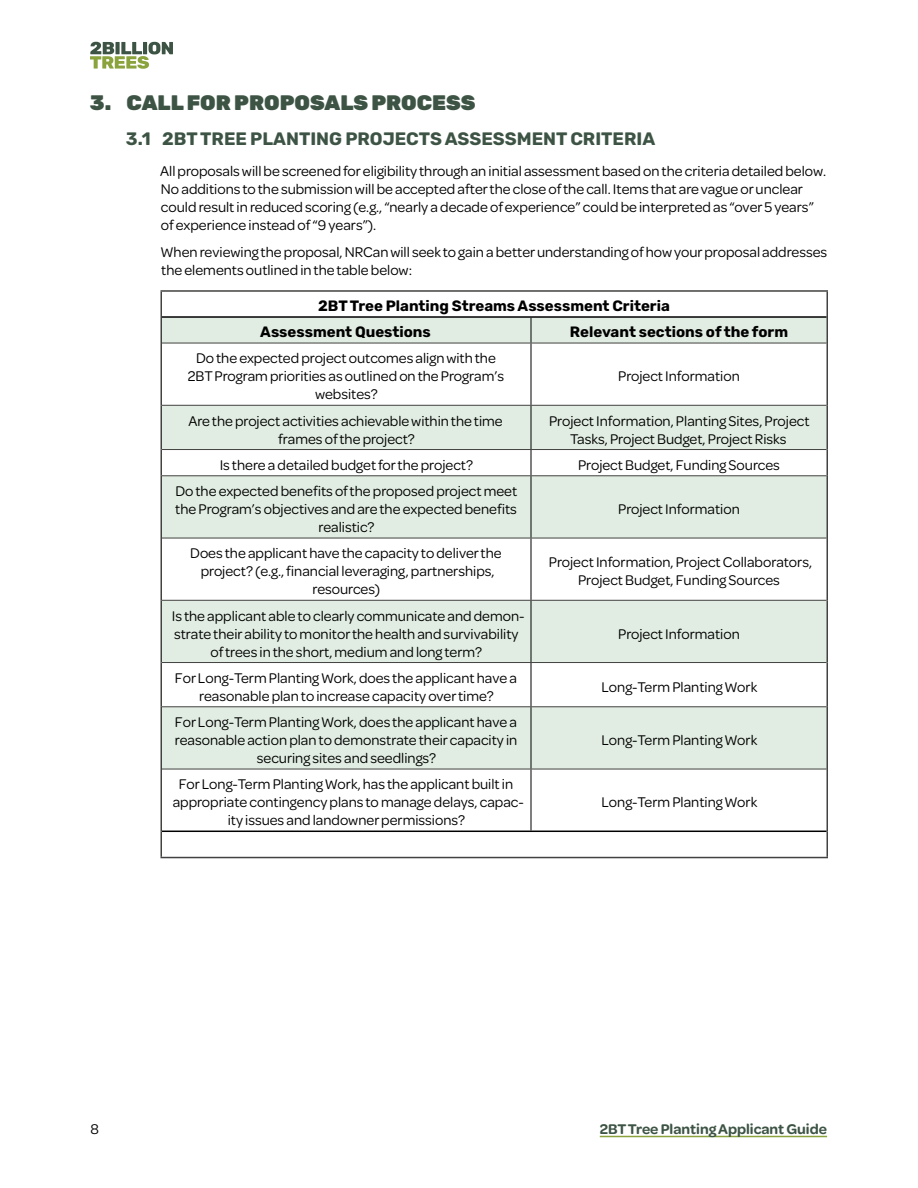
<style>
.page{position:relative;width:918px;height:1188px;background:#fff}
.page>*{position:absolute;margin:0;border:0;box-sizing:border-box;transform-origin:0 0}
.t1{font:900 21px "Rubik";color:#3d5445}
.t2{font:700 18px "Rubik";color:#3d5445}
.t3{font:15px/18px "Omnes";color:#000;text-align:center}
.t4{font:700 15px "Rubik";color:#000}
.t5{font:600 15px "Omnes";color:#3d5445}
</style>
<div class="page">
<hr style="left:600px;top:1136px;width:227px;height:1px;background:#8aa33d">
<svg style="left:90px;top:42px;width:83px;height:27px"></svg>
<svg style="left:162px;top:318px;width:664px;height:451px;fill:#e1ede3"></svg>
<hr style="left:160px;top:290px;width:371px;height:2px;background:#424240">
<hr style="left:160px;top:292px;width:2px;height:25px;background:#424240">
<hr style="left:531px;top:290px;width:297px;height:2px;background:#424240">
<hr style="left:826px;top:292px;width:2px;height:25px;background:#424240">
<hr style="left:160px;top:317px;width:2px;height:26px;background:#424240">
<hr style="left:826px;top:317px;width:2px;height:26px;background:#424240">
<hr style="left:160px;top:343px;width:2px;height:62px;background:#424240">
<hr style="left:826px;top:343px;width:2px;height:62px;background:#424240">
<hr style="left:160px;top:405px;width:2px;height:45px;background:#424240">
<hr style="left:826px;top:405px;width:2px;height:45px;background:#424240">
<hr style="left:160px;top:450px;width:2px;height:26px;background:#424240">
<hr style="left:826px;top:450px;width:2px;height:26px;background:#424240">
<hr style="left:160px;top:476px;width:2px;height:62px;background:#424240">
<hr style="left:826px;top:476px;width:2px;height:62px;background:#424240">
<hr style="left:160px;top:538px;width:2px;height:62px;background:#424240">
<hr style="left:826px;top:538px;width:2px;height:62px;background:#424240">
<hr style="left:160px;top:600px;width:2px;height:63px;background:#424240">
<hr style="left:826px;top:600px;width:2px;height:63px;background:#424240">
<hr style="left:160px;top:663px;width:2px;height:44px;background:#424240">
<hr style="left:826px;top:663px;width:2px;height:44px;background:#424240">
<hr style="left:160px;top:707px;width:2px;height:62px;background:#424240">
<hr style="left:826px;top:707px;width:2px;height:62px;background:#424240">
<hr style="left:160px;top:769px;width:2px;height:62px;background:#424240">
<hr style="left:826px;top:769px;width:2px;height:62px;background:#424240">
<hr style="left:160px;top:831px;width:2px;height:26px;background:#424240">
<hr style="left:826px;top:831px;width:2px;height:26px;background:#424240">
<hr style="left:160px;top:857px;width:371px;height:1px;background:#424240">
<hr style="left:531px;top:857px;width:297px;height:1px;background:#424240">
<hr style="left:162px;top:316px;width:369px;height:2px;background:#000">
<hr style="left:531px;top:316px;width:295px;height:2px;background:#000">
<hr style="left:162px;top:831px;width:369px;height:1px;background:#000">
<hr style="left:531px;top:831px;width:295px;height:1px;background:#000">
<svg style="left:531px;top:318px;width:1px;height:25px"></svg>
<hr style="left:531px;top:343px;width:1px;height:62px;background:#000">
<hr style="left:531px;top:406px;width:1px;height:43px;background:#000">
<svg style="left:531px;top:450px;width:1px;height:25px"></svg>
<hr style="left:531px;top:476px;width:1px;height:62px;background:#000">
<hr style="left:531px;top:538px;width:1px;height:62px;background:#000">
<hr style="left:531px;top:601px;width:1px;height:61px;background:#000">
<hr style="left:531px;top:663px;width:1px;height:43px;background:#000">
<hr style="left:531px;top:707px;width:1px;height:62px;background:#000">
<hr style="left:531px;top:769px;width:1px;height:62px;background:#000">
<hr style="left:162px;top:343px;width:369px;height:1px;background:#424240">
<hr style="left:531px;top:343px;width:295px;height:1px;background:#424240">
<hr style="left:162px;top:405px;width:369px;height:1px;background:#424240">
<hr style="left:531px;top:405px;width:295px;height:1px;background:#424240">
<hr style="left:162px;top:449px;width:369px;height:1px;background:#424240">
<hr style="left:531px;top:449px;width:295px;height:1px;background:#424240">
<hr style="left:162px;top:475px;width:369px;height:1px;background:#424240">
<hr style="left:531px;top:475px;width:295px;height:1px;background:#424240">
<hr style="left:162px;top:538px;width:369px;height:1px;background:#424240">
<hr style="left:531px;top:538px;width:295px;height:1px;background:#424240">
<hr style="left:162px;top:600px;width:369px;height:1px;background:#424240">
<hr style="left:531px;top:600px;width:295px;height:1px;background:#424240">
<hr style="left:162px;top:662px;width:369px;height:1px;background:#424240">
<hr style="left:531px;top:662px;width:295px;height:1px;background:#424240">
<hr style="left:162px;top:706px;width:369px;height:1px;background:#424240">
<hr style="left:531px;top:706px;width:295px;height:1px;background:#424240">
<hr style="left:162px;top:769px;width:369px;height:1px;background:#424240">
<hr style="left:531px;top:769px;width:295px;height:1px;background:#424240">
<h2 class="t1" style="left:90px;top:91px;width:387px">3. CALL FOR PROPOSALS PROCESS</h2>
<h3 class="t2" style="left:126px;top:128px;width:531px">3.1 2BT TREE PLANTING PROJECTS ASSESSMENT CRITERIA</h3>
<p class="t3" style="left:160px;top:161px;width:667px;text-align:left">All proposals will be screened for eligibility through an initial assessment based on the criteria detailed below.<br>No additions to the submission will be accepted after the close of the call. Items that are vague or unclear could result in reduced scoring (e.g., “nearly a decade of experience” could be interpreted as “over 5 years” of experience instead of “9 years”).</p>
<p class="t3" style="left:161px;top:242px;width:668px;text-align:left">When reviewing the proposal, NRCan will seek to gain a better understanding of how your proposal addresses the elements outlined in the table below:</p>
<p class="t4" style="left:318px;top:297px;width:353px">2BT Tree Planting Streams Assessment Criteria</p>
<p class="t4" style="left:260px;top:323px;width:172px">Assessment Questions</p>
<p class="t4" style="left:570px;top:323px;width:220px">Relevant sections of the form</p>
<p class="t3" style="left:188px;top:348px;width:318px">Do the expected project outcomes align with the<br>2BT Program priorities as outlined on the Program’s websites?</p>
<p class="t3" style="left:618px;top:366px;width:123px">Project Information</p>
<p class="t3" style="left:188px;top:411px;width:316px">Are the project activities achievable within the time frames of the project?</p>
<p class="t3" style="left:549px;top:411px;width:262px">Project Information, Planting Sites, Project<br>Tasks, Project Budget, Project Risks</p>
<p class="t3" style="left:220px;top:455px;width:255px">Is there a detailed budget for the project?</p>
<p class="t3" style="left:578px;top:455px;width:203px">Project Budget, Funding Sources</p>
<p class="t3" style="left:175px;top:481px;width:343px">Do the expected benefits of the proposed project meet the Program’s objectives and are the expected benefits realistic?</p>
<p class="t3" style="left:618px;top:499px;width:123px">Project Information</p>
<p class="t3" style="left:190px;top:543px;width:313px">Does the applicant have the capacity to deliver the project? (e.g., financial leveraging, partnerships, resources)</p>
<p class="t3" style="left:549px;top:552px;width:265px">Project Information, Project Collaborators,<br>Project Budget, Funding Sources</p>
<p class="t3" style="left:172px;top:606px;width:354px">Is the applicant able to clearly communicate and demon&shy;strate their ability to monitor the health and survivability of trees in the short, medium and long term?</p>
<p class="t3" style="left:618px;top:624px;width:123px">Project Information</p>
<p class="t3" style="left:175px;top:668px;width:344px">For Long-Term Planting Work, does the applicant have a reasonable plan to increase capacity over time?</p>
<p class="t3" style="left:601px;top:677px;width:157px">Long-Term Planting Work</p>
<p class="t3" style="left:175px;top:712px;width:344px">For Long-Term Planting Work, does the applicant have a reasonable action plan to demonstrate their capacity in securing sites and seedlings?</p>
<p class="t3" style="left:601px;top:730px;width:157px">Long-Term Planting Work</p>
<p class="t3" style="left:173px;top:774px;width:353px">For Long-Term Planting Work, has the applicant built in appropriate contingency plans to manage delays, capac&shy;ity issues and landowner permissions?</p>
<p class="t3" style="left:601px;top:792px;width:157px">Long-Term Planting Work</p>
<p class="t3" style="left:90px;top:1119px;width:10px">8</p>
<p class="t5" style="left:600px;top:1118px;width:229px">2BT Tree Planting Applicant Guide</p>
</div>
